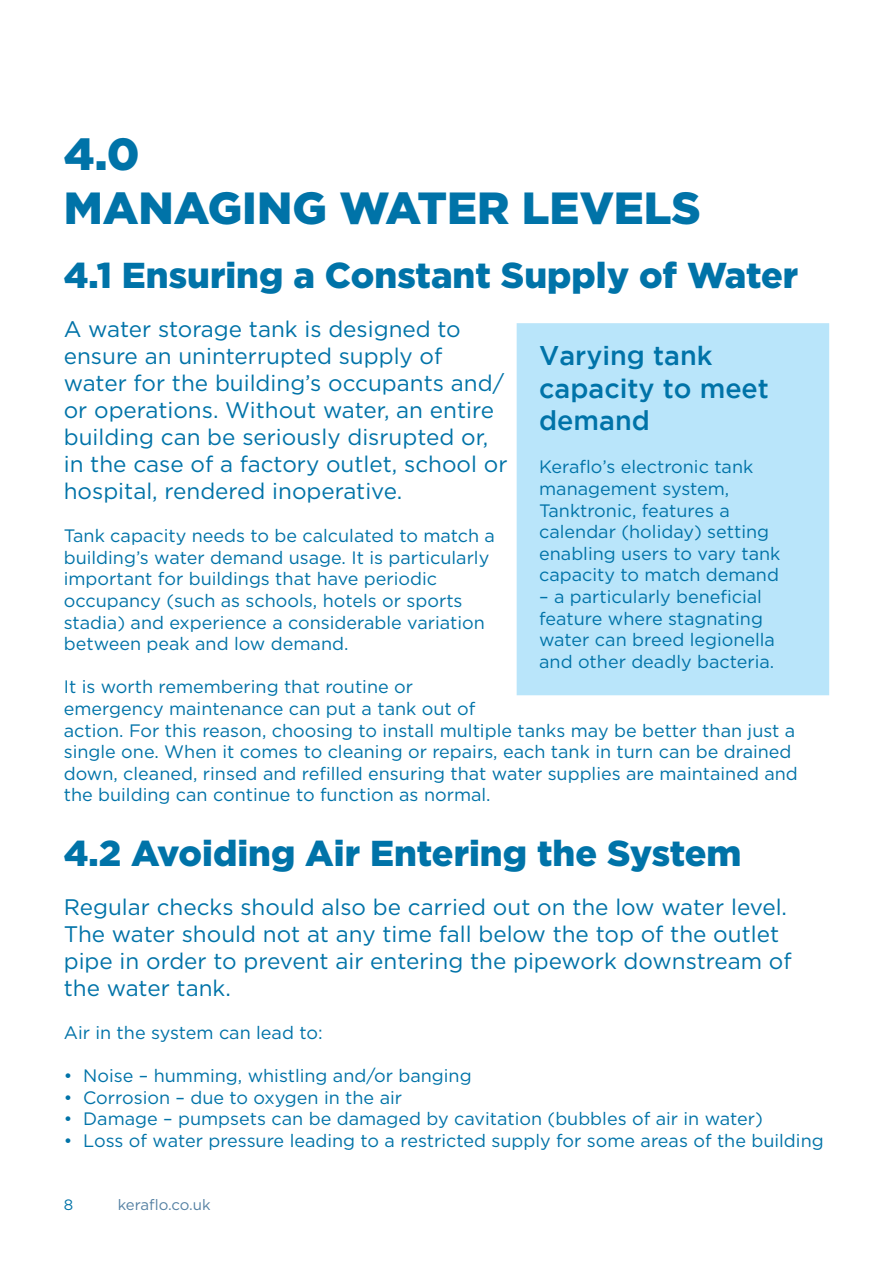
<style>
.page{position:relative;width:893px;height:1263px;background:#fff}
.page>*{position:absolute;margin:0;border:0;box-sizing:border-box;transform-origin:0 0}
.t1{font:900 45px "Gotham";color:#0073a8}
.t2{font:900 36px "Gotham";color:#0073a8}
.t3{font:500 27px/32.4px "Gotham";color:#0073a8}
.t4{font:22.5px/27px "Gotham";color:#0073a8}
.t5{font:18px/21.6px "Gotham";color:#0073a8}
.t6{font:15px "Gotham";color:#5581a3}
.t7{font:15px "Gotham";color:#0073a8}
</style>
<div class="page">
<div style="left:528px;top:334px;width:290px;height:350px;background:#b9e5fa"></div>
<div style="left:517px;top:323px;width:312px;height:372px;border:22px solid #b9e5fa"></div>
<p class="t1" style="left:64px;top:128px;width:77px">4.0</p>
<p class="t1" style="left:64px;top:182px;width:639px">MANAGING WATER LEVELS</p>
<p class="t2" style="left:64px;top:255px;width:736px">4.1 Ensuring a Constant Supply of Water</p>
<p class="t4" style="left:64px;top:315px;width:445px">A water storage tank is designed to ensure an uninterrupted supply of water for the building’s occupants and/ or operations. Without water, an entire building can be seriously disrupted or, in the case of a factory outlet, school or hospital, rendered inoperative.</p>
<p class="t5" style="left:64px;top:525px;width:433px">Tank capacity needs to be calculated to match a building’s water demand usage. It is particularly important for buildings that have periodic occupancy (such as schools, hotels or sports stadia) and experience a considerable variation between peak and low demand.</p>
<p class="t5" style="left:64px;top:676px;width:736px">It is worth remembering that routine or<br>emergency maintenance can put a tank out of<br>action. For this reason, choosing to install multiple tanks may be better than just a single one. When it comes to cleaning or repairs, each tank in turn can be drained down, cleaned, rinsed and refilled ensuring that water supplies are maintained and the building can continue to function as normal.</p>
<p class="t2" style="left:64px;top:833px;width:679px">4.2 Avoiding Air Entering the System</p>
<p class="t4" style="left:64px;top:893px;width:729px">Regular checks should also be carried out on the low water level.<br>The water should not at any time fall below the top of the outlet pipe in order to prevent air entering the pipework downstream of the water tank.</p>
<p class="t5" style="left:64px;top:1021px;width:260px">Air in the system can lead to:</p>
<p class="t5" style="left:64px;top:1065px;width:409px">• Noise – humming, whistling and/or banging</p>
<p class="t5" style="left:64px;top:1086px;width:340px">• Corrosion – due to oxygen in the air</p>
<p class="t5" style="left:64px;top:1108px;width:701px">• Damage – pumpsets can be damaged by cavitation (bubbles of air in water)</p>
<p class="t5" style="left:64px;top:1129px;width:761px">• Loss of water pressure leading to a restricted supply for some areas of the building</p>
<p class="t3" style="left:539px;top:339px;width:231px">Varying tank capacity to meet demand</p>
<p class="t5" style="left:539px;top:456px;width:243px">Keraflo’s electronic tank management system,<br>Tanktronic, features a calendar (holiday) setting enabling users to vary tank capacity to match demand</p>
<p class="t5" style="left:539px;top:585px;width:237px">– a particularly beneficial feature where stagnating water can breed legionella and other deadly bacteria.</p>
<p class="t7" style="left:64px;top:1196px;width:11px">8</p>
<p class="t6" style="left:118px;top:1196px;width:94px">keraflo.co.uk</p>
</div>
